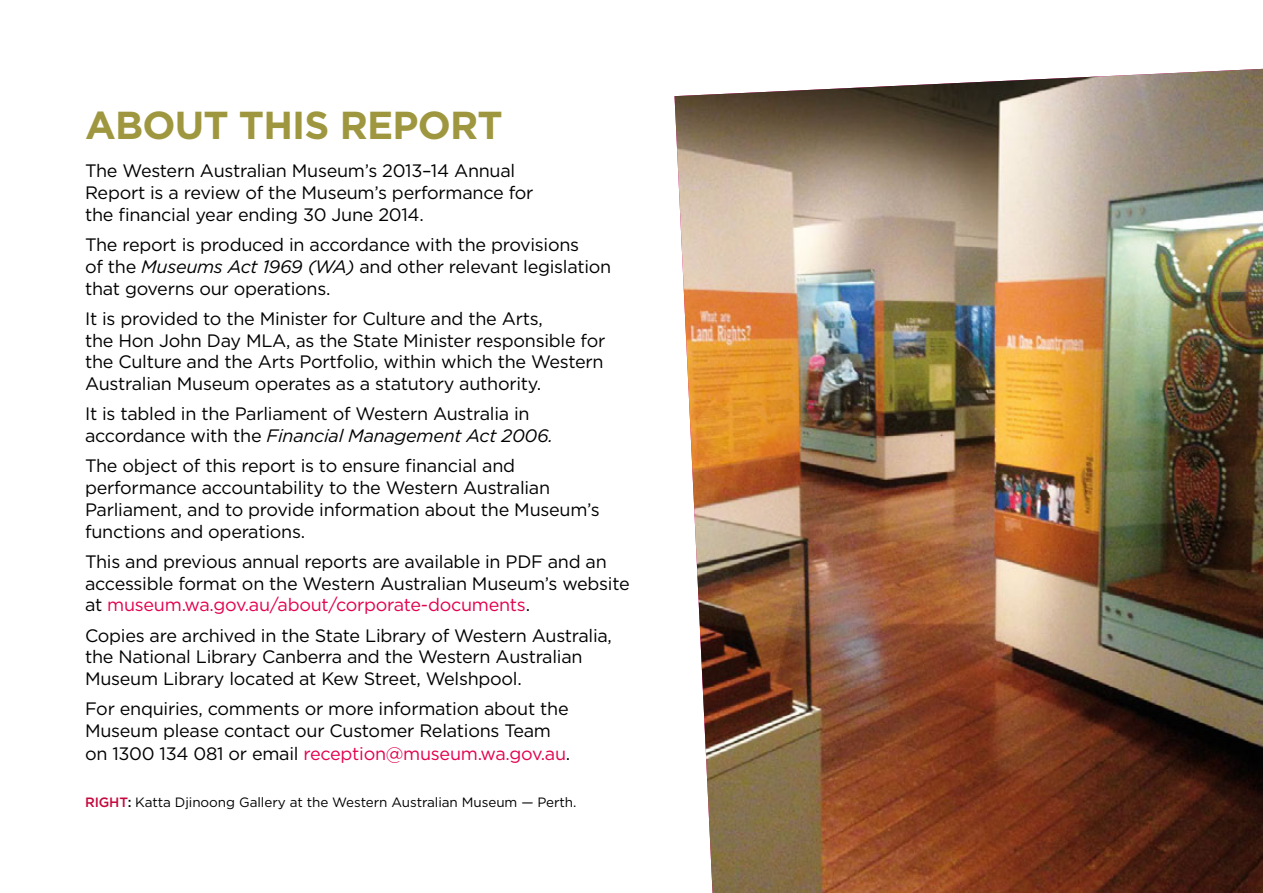
<style>
.page{position:relative;width:1263px;height:893px;background:#fff}
.page>*{position:absolute;margin:0;border:0;box-sizing:border-box;transform-origin:0 0}
.t1{font:700 39px "Gotham";letter-spacing:-.02em;color:#9f973f}
.t2{font:18px/21.8px "Gotham";letter-spacing:-.015em;color:#000}
.t3{font:13.5px "Gotham";letter-spacing:-.005em;color:#000}
.s1{font-style:italic}
.s2{color:#e3004f}
.s3{font-weight:500;color:#c5073d}
.s4{font-weight:500}
</style>
<div class="page">
<img style="left:674px;top:69px;width:589px;height:824px">
<h1 class="t1" style="left:85px;top:102px;width:419px">ABOUT THIS REPORT</h1>
<p class="t2" style="left:85px;top:160px;width:450px">The Western Australian Museum’s 2013–14 Annual<br>Report is a review of the Museum’s performance for the financial year ending 30 June 2014.</p>
<p class="t2" style="left:85px;top:233px;width:528px">The report is produced in accordance with the provisions<br>of the <span class="s1">Museums Act 1969 (WA)</span> and other relevant legislation that governs our operations.</p>
<p class="t2" style="left:85px;top:307px;width:522px">It is provided to the Minister for Culture and the Arts,<br>the Hon John Day MLA, as the State Minister responsible for the Culture and the Arts Portfolio, within which the Western Australian Museum operates as a statutory authority.</p>
<p class="t2" style="left:85px;top:403px;width:469px">It is tabled in the Parliament of Western Australia in accordance with the <span class="s1">Financial Management Act 2006.</span></p>
<p class="t2" style="left:85px;top:455px;width:516px">The object of this report is to ensure financial and performance accountability to the Western Australian Parliament, and to provide information about the Museum’s functions and operations.</p>
<p class="t2" style="left:85px;top:550px;width:546px">This and previous annual reports are available in PDF and an accessible format on the Western Australian Museum’s website at <span class="s2">museum.wa.gov.au/about/corporate-documents</span>.</p>
<p class="t2" style="left:85px;top:624px;width:528px">Copies are archived in the State Library of Western Australia, the National Library Canberra and the Western Australian<br>Museum Library located at Kew Street, Welshpool.</p>
<p class="t2" style="left:85px;top:698px;width:487px">For enquiries, comments or more information about the<br>Museum please contact our Customer Relations Team on 1300 134 081 or email <span class="s2">reception@museum.wa.gov.au</span>.</p>
<p class="t3" style="left:85px;top:795px;width:493px"><span class="s3">RIGHT</span><span class="s4">:</span> Katta Djinoong Gallery at the Western Australian Museum — Perth.</p>
</div>
